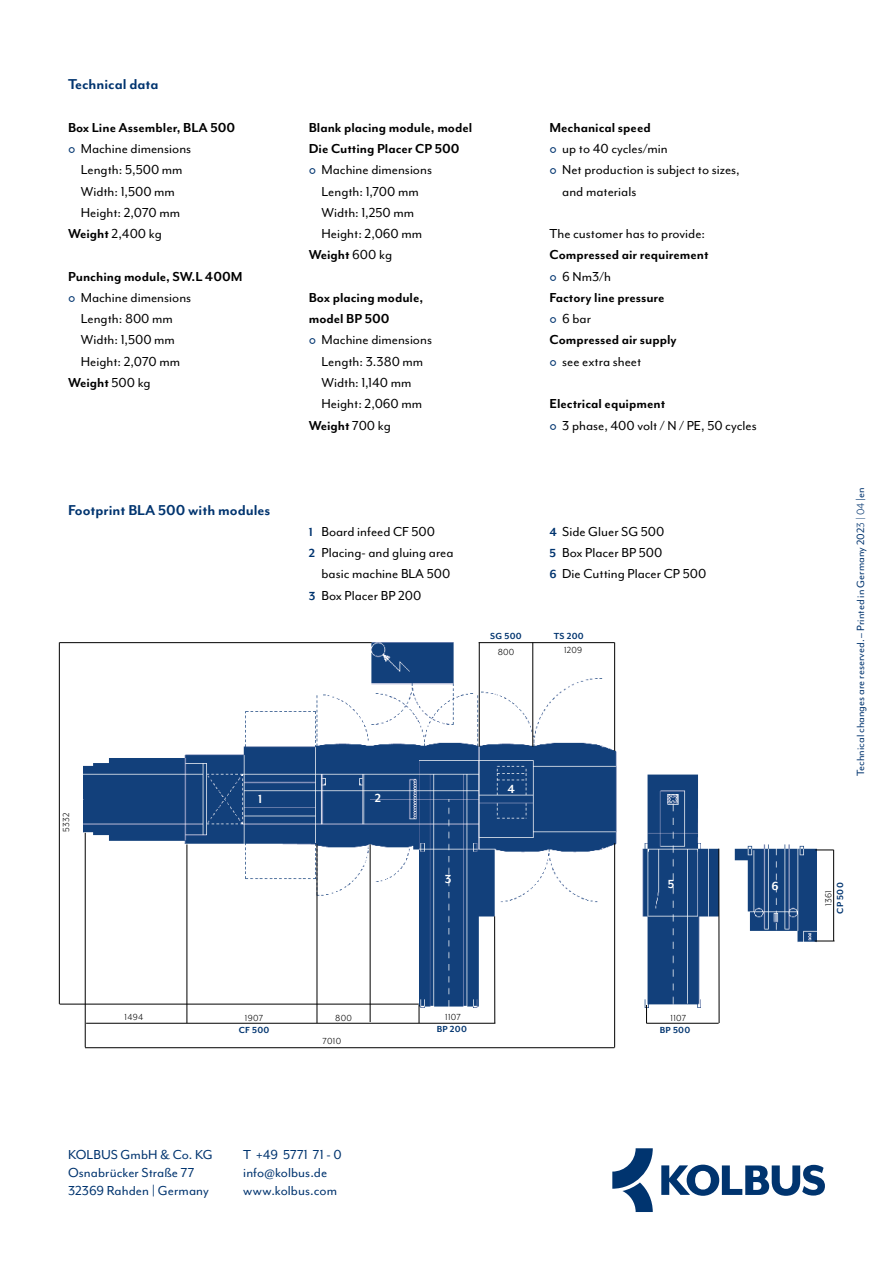
<style>
.page{position:relative;width:893px;height:1263px;background:#fff}
.page>*{position:absolute;margin:0;border:0;box-sizing:border-box;transform-origin:0 0}
.t1{font:700 16.5px "Mr Eaves Mod OT";color:#00346f}
.Aufzählung_1_ohne{font:15px/21.3px "Mr Eaves Mod OT";color:#000;text-align:center}
.Aufzählung_1_ohne-2{font:700 15px "Mr Eaves Mod OT";color:#000}
.Kontakt_Allgemein{font:15px "Mr Eaves Mod OT";letter-spacing:.005em;color:#00346f}
.Fließtext{font:15px "Mr Eaves Mod OT";color:#000}
.Fließtext-2{font:700 15px "Mr Eaves Mod OT";color:#000}
.t2{font:700 13.5px "Mr Eaves Mod OT";color:#fff}
.Fließtext-3{font:12px "Mr Eaves Mod OT";color:#00346f}
.t3{font:10.2px "Mr Eaves Mod OT";letter-spacing:.025em;color:#000}
.t4{font:700 10.2px "Mr Eaves Mod OT";letter-spacing:.025em;color:#00346f}
.s1{font-size:19.5px;color:#00346f}
.s2{font-weight:700}
.s3{font-weight:400}
.s4{font-weight:700;font-size:13.5px;color:#00346f}
.s5{font-style:inherit}
</style>
<div class="page">
<img style="left:84px;top:642px;width:732px;height:366px">
<hr style="left:646px;top:1023px;width:73px;height:1px;background:#000">
<hr style="left:479px;top:642px;width:135px;height:1px;background:#000">
<hr style="left:614px;top:843px;width:1px;height:204px;background:#000">
<svg style="left:815px;top:941px;width:19px;height:1px"></svg>
<svg style="left:815px;top:850px;width:18px;height:1px"></svg>
<hr style="left:833px;top:850px;width:1px;height:91px;background:#000">
<hr style="left:494px;top:916px;width:1px;height:107px;background:#000">
<hr style="left:85px;top:1047px;width:529px;height:1px;background:#000">
<hr style="left:60px;top:642px;width:312px;height:1px;background:#000">
<hr style="left:479px;top:642px;width:1px;height:105px;background:#000">
<hr style="left:85px;top:833px;width:1px;height:214px;background:#000">
<hr style="left:187px;top:844px;width:1px;height:179px;background:#000">
<hr style="left:86px;top:1023px;width:409px;height:1px;background:#000">
<hr style="left:370px;top:844px;width:1px;height:178px;background:#000">
<svg style="left:419px;top:1005px;width:1px;height:18px"></svg>
<hr style="left:317px;top:844px;width:1px;height:179px;background:#000">
<hr style="left:532px;top:642px;width:1px;height:105px;background:#000">
<hr style="left:614px;top:642px;width:1px;height:109px;background:#000">
<hr style="left:719px;top:849px;width:1px;height:174px;background:#000">
<svg style="left:646px;top:1005px;width:1px;height:18px"></svg>
<hr style="left:59px;top:642px;width:1px;height:362px;background:#000">
<hr style="left:60px;top:1004px;width:359px;height:1px;background:#000">
<div style="left:753px;top:770px;width:41px;height:53px;background:#fff"></div>
<svg style="left:612px;top:1148px;width:41px;height:64px"></svg>
<svg style="left:661px;top:1164px;width:164px;height:32px"></svg>
<h4 class="t1" style="left:68px;top:75px;width:92px">Technical data</h4>
<p class="Aufzählung_1_ohne-2" style="left:68px;top:119px;width:169px">Box Line Assembler, BLA 500</p>
<p class="Aufzählung_1_ohne" style="left:68px;top:138px;width:125px"><span class="s1">°</span> Machine dimensions<br>Length: 5,500 mm<br>Width: 1,500 mm<br>Height: 2,070 mm</p>
<p class="Fließtext" style="left:68px;top:225px;width:95px"><span class="s2">Weight</span> 2,400 kg</p>
<p class="Aufzählung_1_ohne-2" style="left:68px;top:268px;width:176px">Punching module, SW.L 400M</p>
<p class="Aufzählung_1_ohne" style="left:68px;top:287px;width:125px"><span class="s1">°</span> Machine dimensions<br>Length: 800 mm<br>Width: 1,500 mm<br>Height: 2,070 mm</p>
<p class="Fließtext-2" style="left:68px;top:374px;width:84px">Weight <span class="s3">500 kg</span></p>
<h4 class="t1" style="left:68px;top:501px;width:204px">Footprint BLA 500 with modules</h4>
<p class="Aufzählung_1_ohne-2" style="left:309px;top:119px;width:165px">Blank placing module, model</p>
<p class="Aufzählung_1_ohne-2" style="left:309px;top:140px;width:152px">Die Cutting Placer CP 500</p>
<p class="Aufzählung_1_ohne" style="left:309px;top:159px;width:125px"><span class="s1">°</span> Machine dimensions<br>Length: 1,700 mm<br>Width: 1,250 mm<br>Height: 2,060 mm</p>
<p class="Aufzählung_1_ohne-2" style="left:309px;top:247px;width:85px">Weight <span class="s3">600 kg</span></p>
<p class="Aufzählung_1_ohne-2" style="left:309px;top:289px;width:116px">Box placing module,</p>
<p class="Aufzählung_1_ohne-2" style="left:309px;top:311px;width:82px">model BP 500</p>
<p class="Aufzählung_1_ohne" style="left:309px;top:329px;width:125px"><span class="s1">°</span> Machine dimensions<br>Length: 3.380 mm<br>Width: 1,140 mm<br>Height: 2,060 mm</p>
<p class="Aufzählung_1_ohne-2" style="left:309px;top:417px;width:84px">Weight <span class="s3">700 kg</span></p>
<p class="Aufzählung_1_ohne-2" style="left:549px;top:119px;width:103px">Mechanical speed</p>
<p class="Aufzählung_1_ohne" style="left:549px;top:138px;width:120px"><span class="s1">°</span> up to 40 cycles/min</p>
<p class="Aufzählung_1_ohne" style="left:562px;top:159px;width:179px;text-align:left;text-indent:-13px"><span class="s1">°</span> Net production is subject to sizes, and materials</p>
<p class="Aufzählung_1_ohne" style="left:549px;top:223px;width:157px">The customer has to provide:</p>
<p class="Aufzählung_1_ohne-2" style="left:549px;top:247px;width:161px">Compressed air requirement</p>
<p class="Aufzählung_1_ohne" style="left:549px;top:265px;width:63px"><span class="s1">°</span> 6 Nm3/h</p>
<p class="Aufzählung_1_ohne-2" style="left:549px;top:289px;width:117px">Factory line pressure</p>
<p class="Aufzählung_1_ohne" style="left:549px;top:308px;width:43px"><span class="s1">°</span> 6 bar</p>
<p class="Aufzählung_1_ohne-2" style="left:549px;top:332px;width:129px">Compressed air supply</p>
<p class="Aufzählung_1_ohne" style="left:549px;top:350px;width:93px"><span class="s1">°</span> see extra sheet</p>
<p class="Aufzählung_1_ohne-2" style="left:549px;top:396px;width:117px">Electrical equipment</p>
<p class="Aufzählung_1_ohne" style="left:549px;top:414px;width:209px"><span class="s1">°</span> 3 phase, 400 volt / N / PE, 50 cycles</p>
<p class="Aufzählung_1_ohne" style="left:309px;top:521px;width:128px"><span class="s4">1</span> Board infeed CF 500</p>
<p class="Aufzählung_1_ohne" style="left:309px;top:542px;width:146px;text-align:right"><span class="s4">2</span> Placing- and gluing area basic machine BLA 500</p>
<p class="Aufzählung_1_ohne" style="left:309px;top:584px;width:114px"><span class="s4">3</span> Box Placer BP 200</p>
<p class="Aufzählung_1_ohne" style="left:549px;top:521px;width:117px"><span class="s4">4</span> Side Gluer SG 500</p>
<p class="Aufzählung_1_ohne" style="left:549px;top:542px;width:114px"><span class="s4">5</span> Box Placer BP 500</p>
<p class="Aufzählung_1_ohne" style="left:549px;top:563px;width:158px"><span class="s4">6</span> Die Cutting Placer CP 500</p>
<p class="t4" style="left:490px;top:631px;width:33px">SG 500</p>
<p class="t4" style="left:554px;top:631px;width:32px">TS 200</p>
<p class="t3" style="left:498px;top:646px;width:18px">800</p>
<p class="t3" style="left:564px;top:644px;width:20px">1209</p>
<p class="t3" style="left:61px;top:832px;width:21px;rotate:-90deg">5332</p>
<h4 class="t2" style="left:258px;top:792px;width:6px">1</h4>
<h4 class="t2" style="left:375px;top:791px;width:8px">2</h4>
<h4 class="t2" style="left:445px;top:872px;width:8px">3</h4>
<h4 class="t2" style="left:507px;top:782px;width:9px">4</h4>
<h4 class="t2" style="left:668px;top:876px;width:8px">5</h4>
<h4 class="t2" style="left:772px;top:878px;width:9px">6</h4>
<p class="t3" style="left:125px;top:1011px;width:20px">1494</p>
<p class="t3" style="left:445px;top:1011px;width:17px">1107</p>
<p class="t3" style="left:245px;top:1012px;width:20px">1907</p>
<p class="t4" style="left:239px;top:1024px;width:32px">CF 500</p>
<p class="t3" style="left:335px;top:1012px;width:18px">800</p>
<p class="t3" style="left:671px;top:1012px;width:17px">1107</p>
<p class="t4" style="left:437px;top:1024px;width:32px">BP 200</p>
<p class="t4" style="left:660px;top:1024px;width:32px">BP 500</p>
<p class="t3" style="left:323px;top:1036px;width:20px">7010</p>
<p class="Kontakt_Allgemein" style="left:68px;top:1146px;width:146px">KOLBUS GmbH &amp; Co. KG</p>
<p class="Kontakt_Allgemein" style="left:68px;top:1164px;width:128px">Osnabrücker Straße 77</p>
<p class="Kontakt_Allgemein" style="left:68px;top:1182px;width:142px">32369 Rahden | Germany</p>
<p class="Kontakt_Allgemein" style="left:243px;top:1146px;width:100px">T +49 5771 71 - 0</p>
<p class="Kontakt_Allgemein" style="left:243px;top:1164px;width:86px">info@kolbus.de</p>
<p class="Kontakt_Allgemein" style="left:243px;top:1182px;width:95px">www.kolbus.com</p>
<p class="Fließtext-3" style="left:854px;top:776px;width:290px;rotate:-90deg">Technical changes are reserved. – Printed in Germany 202<span class="s5">3 | 04</span> |en</p>
<p class="t4" style="left:835px;top:914px;width:33px;rotate:-90deg">CP 500</p>
<p class="t3" style="left:823px;top:906px;width:17px;rotate:-90deg">1361</p>
</div>
